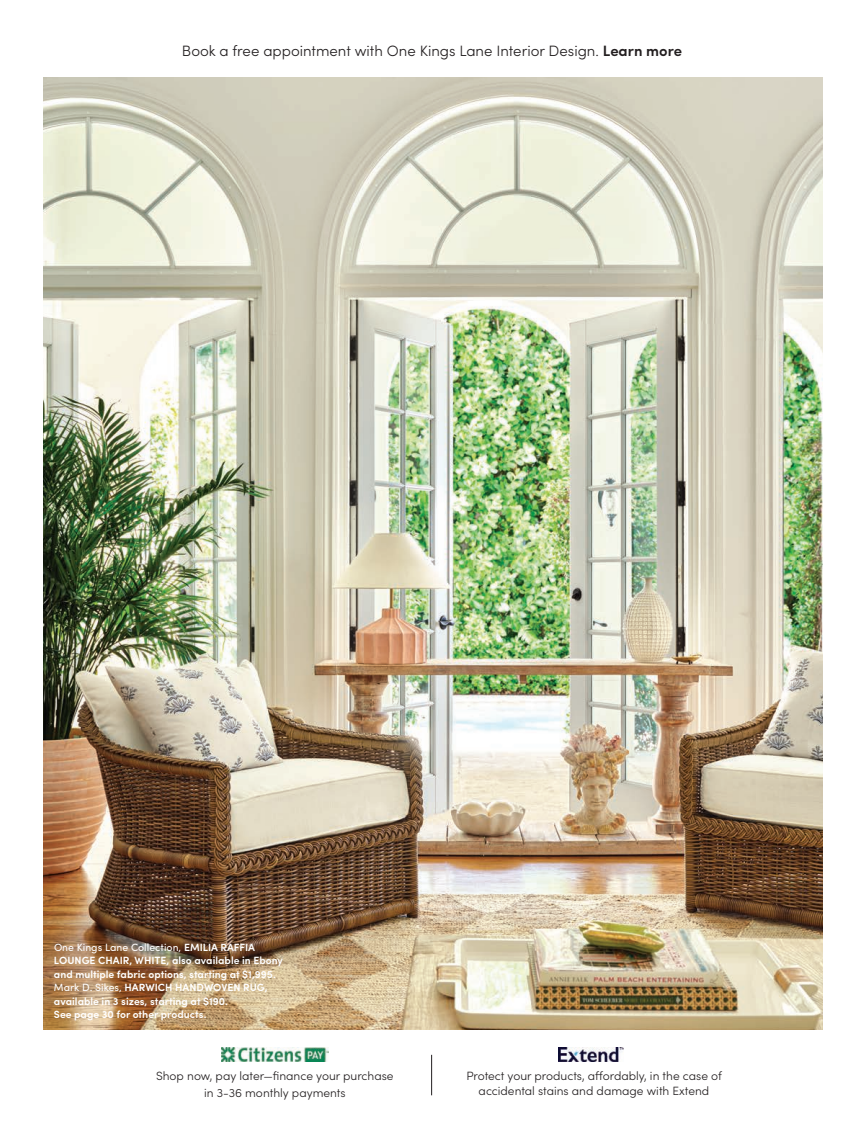
<style>
.page{position:relative;width:864px;height:1134px;background:#fff}
.page>*{position:absolute;margin:0;border:0;box-sizing:border-box;transform-origin:0 0}
.t1{font:300 15px "Sofia Pro";color:#231f20}
.Body_Copy{font:300 12px "Sofia Pro";color:#231f20}
.Silo_Copy_1{font:600 10.5px/13.5px "Sofia Pro";color:#fff}
.s1{font-weight:600}
.s2{font-weight:400}
</style>
<div class="page">
<img style="left:43px;top:78px;width:780px;height:951px">
<img style="left:221px;top:1048px;width:108px;height:14px">
<img style="left:559px;top:1048px;width:65px;height:14px">
<hr style="left:431px;top:1055px;width:1px;height:40px;background:#231f20">
<p class="t1" style="left:182px;top:40px;width:502px">Book a free appointment with One Kings Lane Interior Design. <span class="s1">Learn more</span></p>
<p class="Silo_Copy_1" style="left:54px;top:939px;width:230px"><span class="s2">One Kings Lane Collection,</span> EMILIA RAFFIA LOUNGE CHAIR, WHITE, also available in Ebony and multiple fabric options, starting at $1,995.<br><span class="s2">Mark D. Sikes,</span> HARWICH HANDWOVEN RUG, available in 3 sizes, starting at $190.</p>
<p class="Silo_Copy_1" style="left:54px;top:1007px;width:154px">See page 30 for other products.</p>
<p class="Body_Copy" style="left:156px;top:1068px;width:239px">Shop now, pay later—finance your purchase</p>
<p class="Body_Copy" style="left:204px;top:1084px;width:143px">in 3-36 monthly payments</p>
<p class="Body_Copy" style="left:466px;top:1068px;width:257px">Protect your products, affordably, in the case of</p>
<p class="Body_Copy" style="left:479px;top:1083px;width:232px">accidental stains and damage with Extend</p>
</div>
